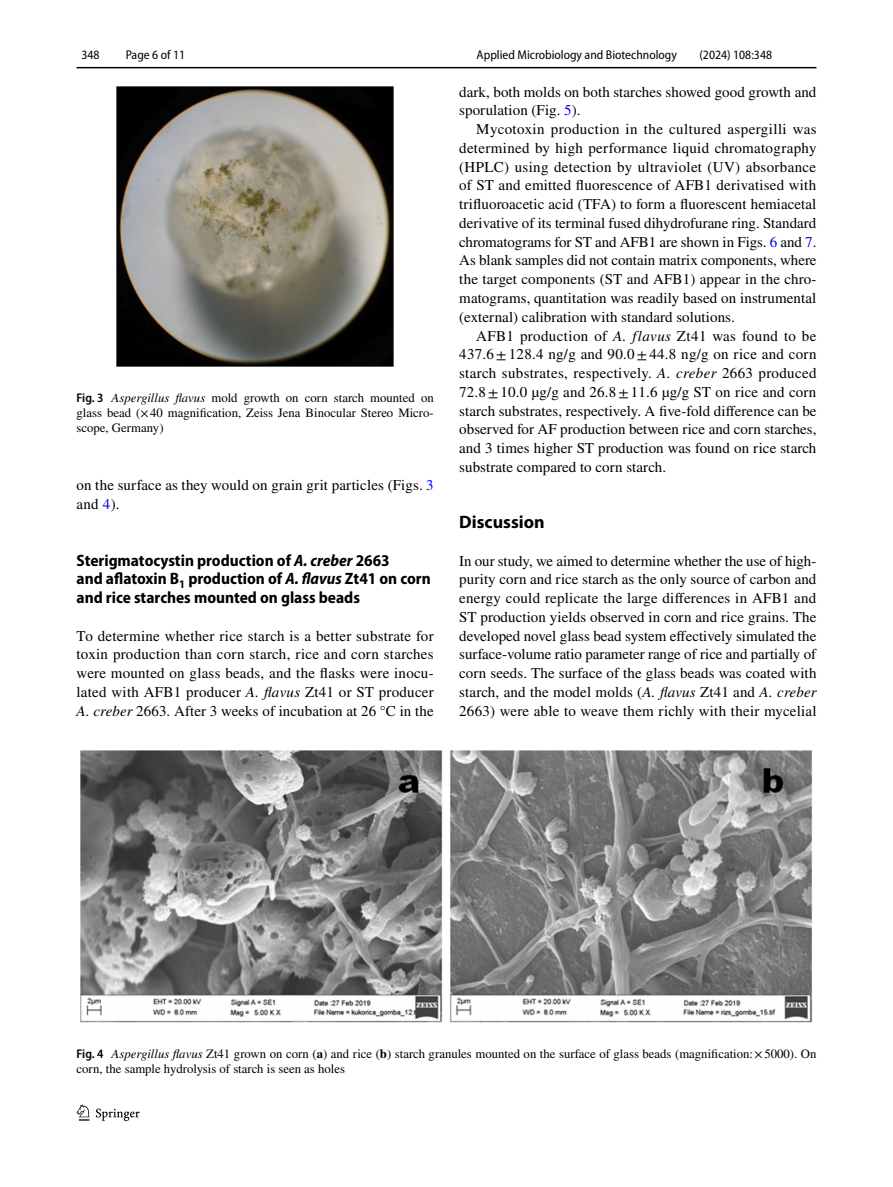
<style>
.page{position:relative;width:893px;height:1187px;background:#fff}
.page>*{position:absolute;margin:0;border:0;box-sizing:border-box;transform-origin:0 0}
.t1{font:700 18px "Myriad Pro";color:#000}
.t2{font:700 semi-condensed 16.5px/18.8px "Myriad Pro";color:#000}
.t3{font:15px/18.8px "STIX";letter-spacing:.005em;color:#000;text-align:justify}
.t4{font:12.75px/15px "STIX";color:#000;text-align:justify}
.t5{font:semi-condensed 12.75px "Myriad Pro";color:#000}
.s1{font-family:"Myriad Pro";font-weight:600;font-stretch:semi-condensed}
.s2{font-style:italic}
.s3{color:#00f}
.s4{font-weight:700}
</style>
<div class="page">
<hr style="left:77px;top:67px;width:739px;height:1px;background:#000">
<svg style="left:77px;top:1104px;width:12px;height:16px"></svg>
<svg style="left:96px;top:1108px;width:44px;height:12px"></svg>
<img style="left:117px;top:87px;width:276px;height:279px">
<img style="left:81px;top:750px;width:731px;height:272px">
<p class="t5" style="left:82px;top:48px;width:20px">348</p>
<p class="t5" style="left:126px;top:48px;width:61px">Page 6 of 11</p>
<p class="t5" style="left:477px;top:48px;width:202px">Applied Microbiology and Biotechnology</p>
<p class="t5" style="left:699px;top:48px;width:74px">(2024) 108:348</p>
<p class="t4" style="left:77px;top:391px;width:359px"><span class="s1">Fig. 3</span> <span class="s2">Aspergillus flavus</span> mold growth on corn starch mounted on glass bead (×40 magnification, Zeiss Jena Binocular Stereo Micro&shy;scope, Germany)</p>
<p class="t3" style="left:77px;top:477px;width:359px">on the surface as they would on grain grit particles (Figs. <span class="s3">3 </span>and <span class="s3">4</span>).</p>
<p class="t2" style="left:77px;top:550px;width:356px">Sterigmatocystin production of <span class="s2">A. creber</span> 2663<br>and aflatoxin B<sub>1</sub> production of <span class="s2">A. flavus</span> Zt41 on corn and rice starches mounted on glass beads</p>
<p class="t3" style="left:77px;top:627px;width:359px">To determine whether rice starch is a better substrate for toxin production than corn starch, rice and corn starches were mounted on glass beads, and the flasks were inocu&shy;lated with AFB1 producer <span class="s2">A. flavus</span> Zt41 or ST producer <span class="s2">A. creber</span> 2663. After 3 weeks of incubation at 26 °C in the</p>
<p class="t3" style="left:459px;top:83px;width:359px">dark, both molds on both starches showed good growth and sporulation (Fig. <span class="s3">5</span>).</p>
<p class="t3" style="left:459px;top:121px;width:359px;text-indent:17px">Mycotoxin production in the cultured aspergilli was determined by high performance liquid chromatography (HPLC) using detection by ultraviolet (UV) absorbance of ST and emitted fluorescence of AFB1 derivatised with trifluoroacetic acid (TFA) to form a fluorescent hemiacetal derivative of its terminal fused dihydrofurane ring. Standard chromatograms for ST and AFB1 are shown in Figs. <span class="s3">6</span> and <span class="s3">7</span>.<br>As blank samples did not contain matrix components, where the target components (ST and AFB1) appear in the chro&shy;matograms, quantitation was readily based on instrumental (external) calibration with standard solutions.</p>
<p class="t3" style="left:459px;top:327px;width:359px;text-indent:17px">AFB1 production of <span class="s2">A. flavus</span> Zt41 was found to be 437.6±128.4 ng/g and 90.0±44.8 ng/g on rice and corn starch substrates, respectively. <span class="s2">A. creber</span> 2663 produced 72.8±10.0 µg/g and 26.8±11.6 µg/g ST on rice and corn starch substrates, respectively. A five-fold difference can be observed for AF production between rice and corn starches, and 3 times higher ST production was found on rice starch substrate compared to corn starch.</p>
<p class="t1" style="left:459px;top:510px;width:87px">Discussion</p>
<p class="t3" style="left:459px;top:552px;width:359px">In our study, we aimed to determine whether the use of high&shy;purity corn and rice starch as the only source of carbon and energy could replicate the large differences in AFB1 and ST production yields observed in corn and rice grains. The developed novel glass bead system effectively simulated the surface-volume ratio parameter range of rice and partially of corn seeds. The surface of the glass beads was coated with starch, and the model molds (<span class="s2">A. flavus</span> Zt41 and <span class="s2">A. creber </span>2663) were able to weave them richly with their mycelial</p>
<p class="t4" style="left:77px;top:1046px;width:741px"><span class="s1">Fig. 4</span> <span class="s2">Aspergillus flavus</span> Zt41 grown on corn (<span class="s4">a</span>) and rice (<span class="s4">b</span>) starch granules mounted on the surface of glass beads (magnification:×5000). On corn, the sample hydrolysis of starch is seen as holes</p>
</div>
